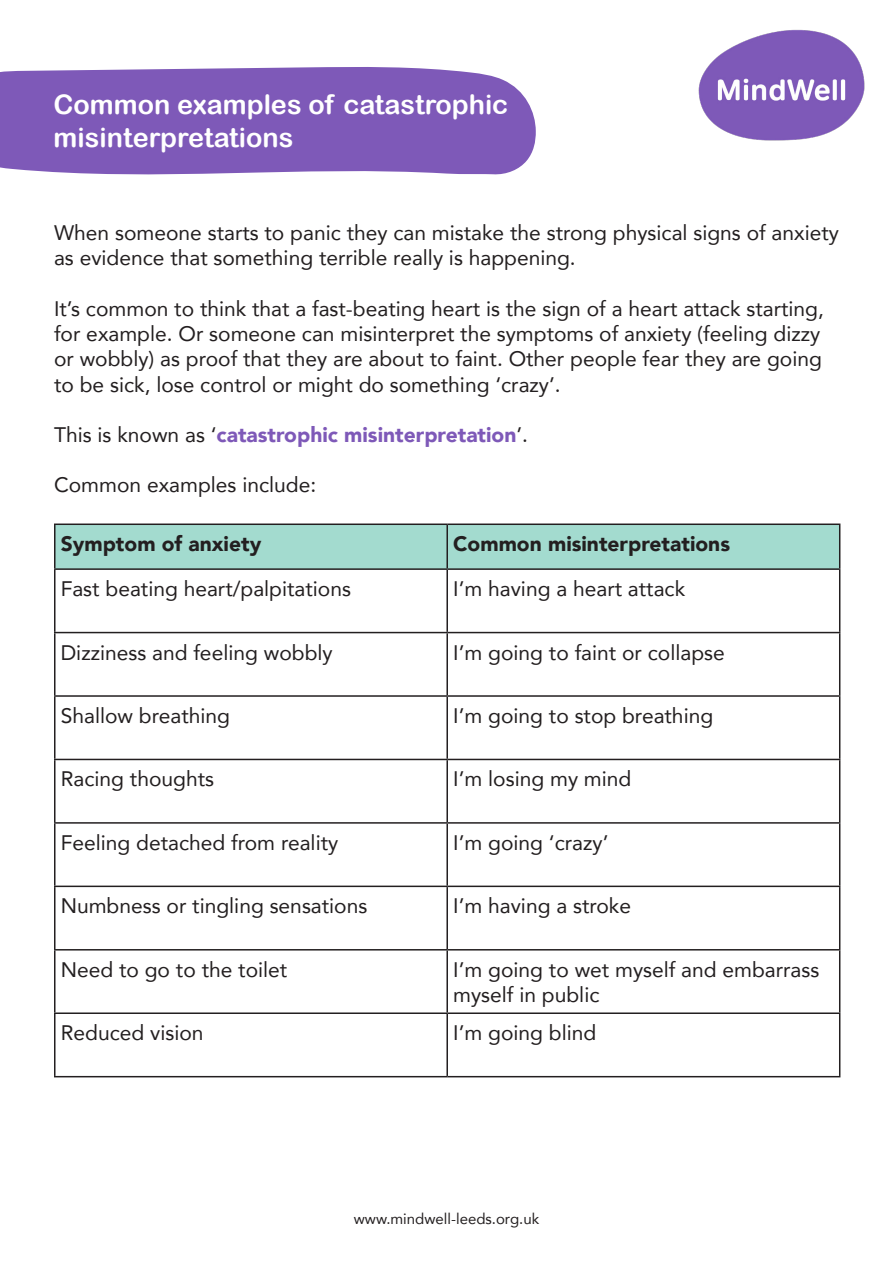
<style>
.page{position:relative;width:893px;height:1263px;background:#fff}
.page>*{position:absolute;margin:0;border:0;box-sizing:border-box;transform-origin:0 0}
.t1{font:27px "Arial Rounded MT Bold";color:#fff}
.BOT{font:21px/25.2px "Avenir";color:#231f20}
.BOT-2{font:900 21px "Avenir";color:#7e59b8}
.BOT-3{font:900 21px "Avenir";color:#231f20}
.t2{font:15px "Avenir";color:#231f20}
.s1{font-weight:400;color:#231f20}
</style>
<div class="page">
<svg style="left:0;top:67px;width:536px;height:108px;background:#8663bc"></svg>
<img style="left:698px;top:29px;width:167px;height:112px">
<div style="left:56px;top:525px;width:783px;height:43px;background:#a3dbcf"></div>
<hr style="left:54px;top:523px;width:393px;height:2px;background:#231f20">
<hr style="left:54px;top:525px;width:2px;height:43px;background:#231f20">
<hr style="left:447px;top:523px;width:393px;height:2px;background:#231f20">
<hr style="left:446px;top:525px;width:2px;height:43px;background:#231f20">
<hr style="left:839px;top:525px;width:1px;height:43px;background:#231f20">
<hr style="left:54px;top:568px;width:393px;height:2px;background:#231f20">
<hr style="left:54px;top:570px;width:2px;height:62px;background:#231f20">
<hr style="left:447px;top:568px;width:393px;height:2px;background:#231f20">
<hr style="left:446px;top:570px;width:2px;height:62px;background:#231f20">
<hr style="left:839px;top:570px;width:1px;height:62px;background:#231f20">
<hr style="left:54px;top:632px;width:393px;height:1px;background:#231f20">
<hr style="left:54px;top:633px;width:2px;height:62px;background:#231f20">
<hr style="left:447px;top:632px;width:393px;height:1px;background:#231f20">
<hr style="left:446px;top:633px;width:2px;height:62px;background:#231f20">
<hr style="left:839px;top:633px;width:1px;height:62px;background:#231f20">
<hr style="left:54px;top:695px;width:393px;height:2px;background:#231f20">
<hr style="left:54px;top:697px;width:2px;height:62px;background:#231f20">
<hr style="left:447px;top:695px;width:393px;height:2px;background:#231f20">
<hr style="left:446px;top:697px;width:2px;height:62px;background:#231f20">
<hr style="left:839px;top:697px;width:1px;height:62px;background:#231f20">
<hr style="left:54px;top:759px;width:393px;height:1px;background:#231f20">
<hr style="left:54px;top:760px;width:2px;height:62px;background:#231f20">
<hr style="left:447px;top:759px;width:393px;height:1px;background:#231f20">
<hr style="left:446px;top:760px;width:2px;height:62px;background:#231f20">
<hr style="left:839px;top:760px;width:1px;height:62px;background:#231f20">
<hr style="left:54px;top:822px;width:393px;height:2px;background:#231f20">
<hr style="left:54px;top:824px;width:2px;height:61px;background:#231f20">
<hr style="left:447px;top:822px;width:393px;height:2px;background:#231f20">
<hr style="left:446px;top:824px;width:2px;height:61px;background:#231f20">
<hr style="left:839px;top:824px;width:1px;height:61px;background:#231f20">
<hr style="left:54px;top:885px;width:393px;height:2px;background:#231f20">
<hr style="left:54px;top:887px;width:2px;height:62px;background:#231f20">
<hr style="left:447px;top:885px;width:393px;height:2px;background:#231f20">
<hr style="left:446px;top:887px;width:2px;height:62px;background:#231f20">
<hr style="left:839px;top:887px;width:1px;height:62px;background:#231f20">
<hr style="left:54px;top:949px;width:393px;height:1px;background:#231f20">
<hr style="left:54px;top:950px;width:2px;height:62px;background:#231f20">
<hr style="left:447px;top:949px;width:393px;height:1px;background:#231f20">
<hr style="left:446px;top:950px;width:2px;height:62px;background:#231f20">
<hr style="left:839px;top:950px;width:1px;height:62px;background:#231f20">
<hr style="left:54px;top:1012px;width:393px;height:2px;background:#231f20">
<hr style="left:54px;top:1014px;width:2px;height:62px;background:#231f20">
<hr style="left:447px;top:1012px;width:393px;height:2px;background:#231f20">
<hr style="left:446px;top:1014px;width:2px;height:62px;background:#231f20">
<hr style="left:839px;top:1014px;width:1px;height:62px;background:#231f20">
<hr style="left:54px;top:1076px;width:393px;height:1px;background:#231f20">
<hr style="left:447px;top:1076px;width:393px;height:1px;background:#231f20">
<h1 class="t1" style="left:54px;top:89px;width:456px">Common examples of catastrophic</h1>
<h1 class="t1" style="left:54px;top:121px;width:241px">misinterpretations</h1>
<p class="BOT" style="left:54px;top:220px;width:786px">When someone starts to panic they can mistake the strong physical signs of anxiety as evidence that something terrible really is happening.</p>
<p class="BOT" style="left:54px;top:295px;width:771px">It’s common to think that a fast-beating heart is the sign of a heart attack starting, for example. Or someone can misinterpret the symptoms of anxiety (feeling dizzy or wobbly) as proof that they are about to faint. Other people fear they are going to be sick, lose control or might do something ‘crazy’.</p>
<p class="BOT-2" style="left:54px;top:417px;width:476px"><span class="s1">This is known as ‘</span>catastrophic misinterpretation<span class="s1">’.</span></p>
<p class="BOT" style="left:54px;top:472px;width:264px">Common examples include:</p>
<p class="BOT-3" style="left:61px;top:526px;width:202px">Symptom of anxiety</p>
<p class="BOT-3" style="left:453px;top:526px;width:278px">Common misinterpretations</p>
<p class="BOT" style="left:61px;top:576px;width:292px">Fast beating heart/palpitations</p>
<p class="BOT" style="left:453px;top:576px;width:233px">I’m having a heart attack</p>
<p class="BOT" style="left:61px;top:639px;width:273px">Dizziness and feeling wobbly</p>
<p class="BOT" style="left:453px;top:639px;width:273px">I’m going to faint or collapse</p>
<p class="BOT" style="left:61px;top:702px;width:171px">Shallow breathing</p>
<p class="BOT" style="left:453px;top:702px;width:261px">I’m going to stop breathing</p>
<p class="BOT" style="left:61px;top:766px;width:155px">Racing thoughts</p>
<p class="BOT" style="left:453px;top:766px;width:180px">I’m losing my mind</p>
<p class="BOT" style="left:61px;top:829px;width:279px">Feeling detached from reality</p>
<p class="BOT" style="left:453px;top:829px;width:157px">I’m going ‘crazy’</p>
<p class="BOT" style="left:61px;top:893px;width:308px">Numbness or tingling sensations</p>
<p class="BOT" style="left:453px;top:893px;width:179px">I’m having a stroke</p>
<p class="BOT" style="left:61px;top:956px;width:228px">Need to go to the toilet</p>
<p class="BOT" style="left:453px;top:956px;width:368px">I’m going to wet myself and embarrass</p>
<p class="BOT" style="left:453px;top:981px;width:148px">myself in public</p>
<p class="BOT" style="left:61px;top:1020px;width:144px">Reduced vision</p>
<p class="BOT" style="left:453px;top:1020px;width:145px">I’m going blind</p>
<p class="t2" style="left:354px;top:1207px;width:187px">www.mindwell-leeds.org.uk</p>
</div>
